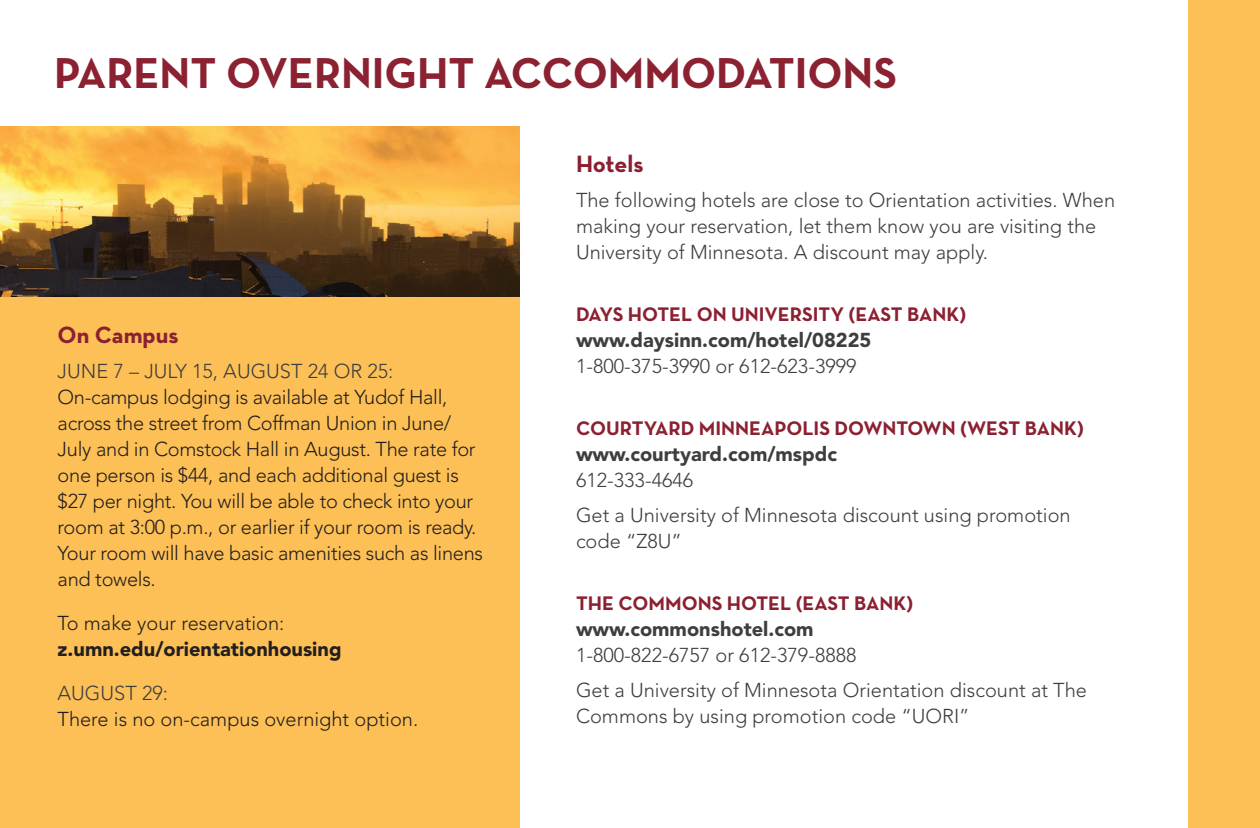
<style>
.page{position:relative;width:1260px;height:828px;background:#fff}
.page>*{position:absolute;margin:0;border:0;box-sizing:border-box;transform-origin:0 0}
.Page_Headline{font:700 44px "Neutraface Text";color:#8b2131}
.Subhead{font:700 24px "Neutraface Text";color:#8b2031}
.Body_Copy{font:300 20px/26px "Avenir";letter-spacing:-.015em;color:#231f20}
.Body_Copy-2{font:300 20px/26px "Avenir";color:#3e3e3f}
.Contact_Info{font:700 20px/26px "Neutraface Text";color:#8b2031}
.Contact_Info-2{font:300 20px/26px "Avenir";color:#3e3e3f}
.Body_Copy-3{font:900 20px/26px "Avenir";color:#231f20}
.Date{font:300 20px "Avenir";color:#3e3e3f}
.s1{font-weight:300}
.s2{font-family:"Avenir";font-weight:900;color:#3e3e3f}
.s3{font-family:"Avenir";font-weight:300;color:#3e3e3f}
.s4{font-family:"Neutraface Text";font-weight:700;color:#8b2031}
.s5{font-weight:900}
</style>
<div class="page">
<div style="left:0;top:126px;width:519px;height:702px;background:#fdc056"></div>
<div style="left:1188px;top:0;width:72px;height:828px;background:#fdc056"></div>
<img style="left:0;top:126px;width:519px;height:171px">
<p class="Page_Headline" style="left:54px;top:45px;width:845px">PARENT OVERNIGHT ACCOMMODATIONS</p>
<p class="Subhead" style="left:58px;top:319px;width:123px">On Campus</p>
<p class="Date" style="left:58px;top:359px;width:337px">JUNE 7 – JULY 15, AUGUST 24 OR 25:</p>
<p class="Body_Copy" style="left:58px;top:384px;width:427px">On-campus lodging is available at Yudof Hall, across the street from Coffman Union in June/ July and in Comstock Hall in August. The rate for one person is $44, and each additional guest is $27 per night. You will be able to check into your room at 3:00 p.m., or earlier if your room is ready.<br>Your room will have basic amenities such as linens and towels.</p>
<p class="Body_Copy-3" style="left:58px;top:610px;width:286px"><span class="s1">To make your reservation: </span>z.umn.edu/orientationhousing</p>
<p class="Date" style="left:58px;top:681px;width:112px">AUGUST 29:</p>
<p class="Body_Copy" style="left:58px;top:706px;width:362px">There is no on-campus overnight option.</p>
<p class="Subhead" style="left:576px;top:148px;width:69px">Hotels</p>
<p class="Body_Copy-2" style="left:576px;top:187px;width:541px">The following hotels are close to Orientation activities. When making your reservation, let them know you are visiting the<br>University of Minnesota. A discount may apply.</p>
<p class="Contact_Info" style="left:576px;top:301px;width:392px">DAYS HOTEL ON UNIVERSITY (EAST BANK) <span class="s2">www.daysinn.com/hotel/08225<br></span><span class="s3">1-800-375-3990 or 612-623-3999</span></p>
<p class="Contact_Info" style="left:576px;top:415px;width:509px">COURTYARD MINNEAPOLIS DOWNTOWN (WEST BANK) <span class="s2">www.courtyard.com/mspdc<br></span><span class="s3">612-333-4646</span></p>
<p class="Body_Copy-2" style="left:576px;top:502px;width:496px">Get a University of Minnesota discount using promotion code “Z8U”</p>
<p class="Contact_Info-2" style="left:576px;top:590px;width:339px"><span class="s4">THE COMMONS HOTEL (EAST BANK) </span><span class="s5">www.commonshotel.com<br></span>1-800-822-6757 or 612-379-8888</p>
<p class="Body_Copy-2" style="left:576px;top:677px;width:512px">Get a University of Minnesota Orientation discount at The<br>Commons by using promotion code “UORI”</p>
</div>
